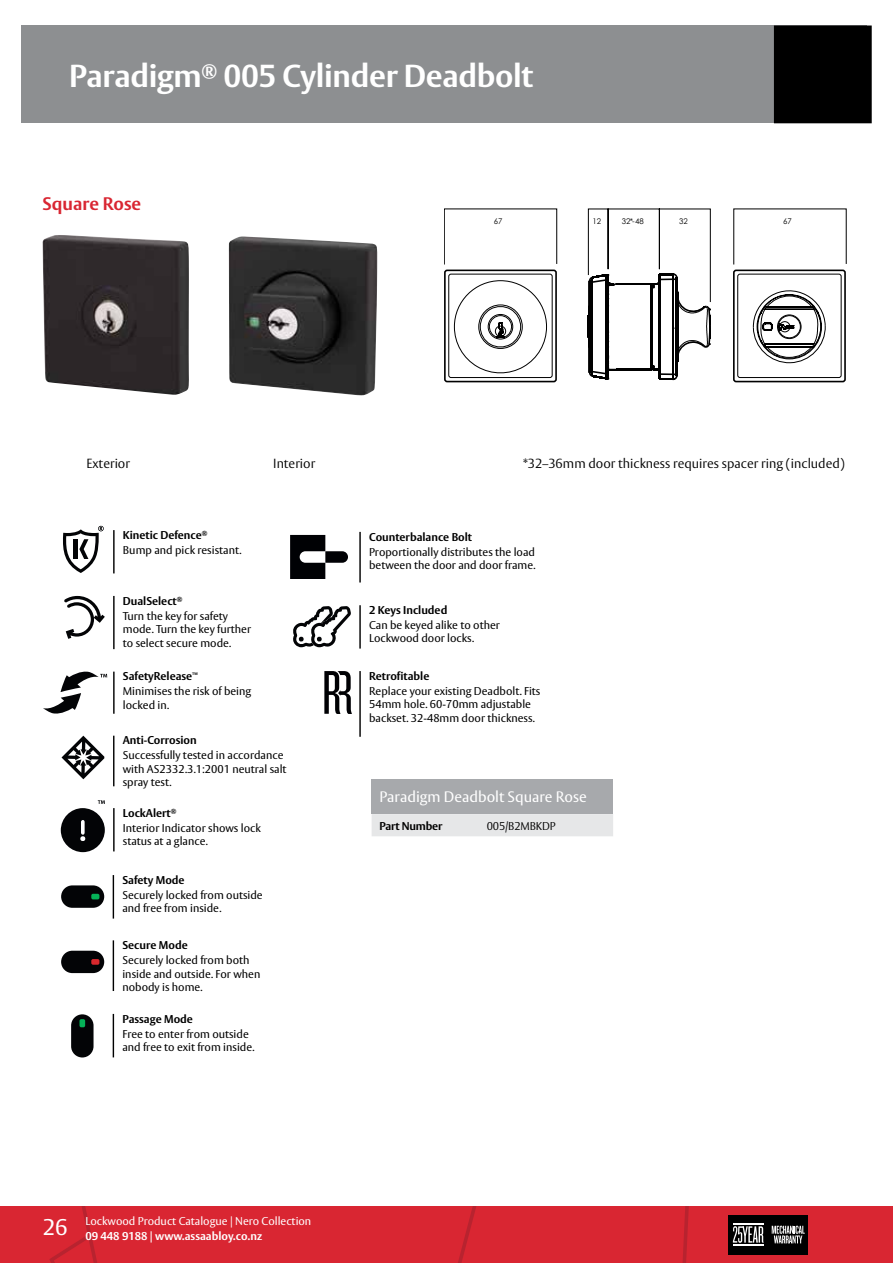
<style>
.page{position:relative;width:893px;height:1263px;background:#fff}
.page>*{position:absolute;margin:0;border:0;box-sizing:border-box;transform-origin:0 0}
.t1{font:700 31.5px "ASSA Vesta";letter-spacing:-.01em;color:#fff}
.t2{font:22.5px "ASSA Vesta";color:#fff}
.t3{font:700 18px "ASSA Vesta";color:#d92632}
.t4{font:15px "ASSA Vesta";color:#fff}
.t5{font:300 13.05px "ASSA Vesta";color:#000}
.t6{font:11.25px/13.5px "ASSA Vesta";color:#000}
.t7{font:700 11.25px "ASSA Vesta";color:#000}
.t8{font:11.25px "ASSA Vesta";color:#fff}
.t9{font:700 11.25px "ASSA Vesta";color:#fff}
.t10{font:300 11.25px "ASSA Vesta";letter-spacing:-.015em;color:#000}
.t11{font:7.8px "Century Gothic";color:#000}
.s1{font-weight:700}
</style>
<div class="page">
<div style="left:0;top:1206px;width:893px;height:57px;background:#d92632"></div>
<svg style="left:57px;top:1206px;width:37px;height:34px"></svg>
<div style="left:728px;top:1215px;width:40px;height:40px;background:#000"></div>
<div style="left:768px;top:1215px;width:40px;height:40px;background:#000"></div>
<svg style="left:772px;top:1225px;width:33px;height:18px"></svg>
<svg style="left:733px;top:1226px;width:30px;height:17px"></svg>
<hr style="left:733px;top:1224px;width:30px;height:1px;background:#fff">
<hr style="left:733px;top:1244px;width:30px;height:1px;background:#fff">
<div style="left:21px;top:26px;width:846px;height:97px;background:#8d8f91"></div>
<div style="left:774px;top:26px;width:98px;height:97px;background:#000"></div>
<img style="left:43px;top:235px;width:146px;height:160px">
<img style="left:228px;top:236px;width:149px;height:159px">
<div style="left:733px;top:270px;width:113px;height:112px;border:2px solid #000;border-radius:2px"></div>
<div style="left:737px;top:274px;width:104px;height:104px;border:1px solid #000;border-radius:2px"></div>
<svg style="left:752px;top:290px;width:74px;height:73px"></svg>
<svg style="left:733px;top:209px;width:113px;height:56px"></svg>
<svg style="left:444px;top:209px;width:267px;height:172px"></svg>
<hr style="left:113px;top:672px;width:2px;height:42px;background:#000">
<svg style="left:43px;top:672px;width:64px;height:42px"></svg>
<hr style="left:113px;top:596px;width:2px;height:53px;background:#000">
<svg style="left:64px;top:596px;width:41px;height:43px"></svg>
<hr style="left:113px;top:530px;width:2px;height:43px;background:#000">
<svg style="left:63px;top:526px;width:41px;height:47px"></svg>
<hr style="left:113px;top:808px;width:2px;height:43px;background:#000">
<svg style="left:61px;top:800px;width:44px;height:52px"></svg>
<hr style="left:113px;top:736px;width:1px;height:50px;background:#000">
<svg style="left:62px;top:736px;width:42px;height:43px"></svg>
<hr style="left:113px;top:875px;width:1px;height:43px;background:#000">
<div style="left:61px;top:885px;width:43px;height:23px;background:#030406;border-radius:11px"></div>
<div style="left:91px;top:894px;width:8px;height:5px;background:#05b258;border-radius:2px"></div>
<hr style="left:113px;top:940px;width:1px;height:51px;background:#000">
<div style="left:61px;top:951px;width:43px;height:22px;background:#030406;border-radius:11px"></div>
<div style="left:91px;top:959px;width:8px;height:6px;background:#d9282d;border-radius:2px"></div>
<hr style="left:113px;top:1014px;width:1px;height:43px;background:#000">
<div style="left:71px;top:1014px;width:23px;height:43px;background:#030406;border-radius:11px"></div>
<div style="left:79px;top:1019px;width:6px;height:8px;background:#05b258;border-radius:2px"></div>
<hr style="left:359px;top:671px;width:2px;height:66px;background:#000">
<svg style="left:324px;top:671px;width:28px;height:43px"></svg>
<hr style="left:359px;top:605px;width:2px;height:44px;background:#000">
<svg style="left:293px;top:606px;width:58px;height:41px"></svg>
<hr style="left:359px;top:532px;width:2px;height:50px;background:#000">
<svg style="left:290px;top:535px;width:58px;height:44px"></svg>
<div style="left:372px;top:779px;width:241px;height:35px;background:#a7a9ac"></div>
<div style="left:372px;top:814px;width:241px;height:22px;background:#e6e7e8"></div>
<h1 class="t1" style="left:69px;top:56px;width:465px">Paradigm<sup>®</sup> 005 Cylinder Deadbolt</h1>
<h3 class="t3" style="left:43px;top:193px;width:100px">Square Rose</h3>
<p class="t11" style="left:494px;top:216px;width:10px">67</p>
<p class="t11" style="left:592px;top:216px;width:10px">12</p>
<p class="t11" style="left:622px;top:216px;width:23px">32*-48</p>
<p class="t11" style="left:679px;top:216px;width:10px">32</p>
<p class="t11" style="left:783px;top:216px;width:10px">67</p>
<p class="t5" style="left:87px;top:456px;width:45px">Exterior</p>
<p class="t5" style="left:273px;top:456px;width:44px">Interior</p>
<p class="t5" style="left:522px;top:456px;width:324px">*32–36mm door thickness requires spacer ring (included)</p>
<p class="t6" style="left:123px;top:528px;width:120px;line-height:15px"><span class="s1">Kinetic Defence</span><sup>®<br></sup>Bump and pick resistant.</p>
<p class="t6" style="left:123px;top:594px;width:107px;line-height:15px"><span class="s1">DualSelect</span><sup>®<br></sup>Turn the key for safety</p>
<p class="t6" style="left:123px;top:623px;width:130px">mode. Turn the key further to select secure mode.</p>
<p class="t6" style="left:123px;top:669px;width:130px;line-height:15px"><span class="s1">SafetyRelease</span><sup>™<br></sup>Minimises the risk of being</p>
<p class="t6" style="left:123px;top:698px;width:48px">locked in.</p>
<p class="t7" style="left:123px;top:733px;width:75px">Anti-Corrosion</p>
<p class="t6" style="left:123px;top:749px;width:165px">Successfully tested in accordance with AS2332.3.1:2001 neutral salt spray test.</p>
<p class="t6" style="left:123px;top:806px;width:139px;line-height:15px"><span class="s1">LockAlert</span><sup>®<br></sup>Interior Indicator shows lock</p>
<p class="t6" style="left:123px;top:835px;width:87px">status at a glance.</p>
<p class="t7" style="left:122px;top:873px;width:64px">Safety Mode</p>
<p class="t6" style="left:122px;top:888px;width:142px">Securely locked from outside and free from inside.</p>
<p class="t7" style="left:122px;top:938px;width:67px">Secure Mode</p>
<p class="t6" style="left:122px;top:954px;width:139px">Securely locked from both inside and outside. For when nobody is home.</p>
<p class="t7" style="left:122px;top:1012px;width:72px">Passage Mode</p>
<p class="t6" style="left:122px;top:1027px;width:134px">Free to enter from outside and free to exit from inside.</p>
<p class="t7" style="left:369px;top:530px;width:105px">Counterbalance Bolt</p>
<p class="t6" style="left:369px;top:545px;width:168px">Proportionally distributes the load between the door and door frame.</p>
<p class="t7" style="left:369px;top:603px;width:80px">2 Keys Included</p>
<p class="t6" style="left:369px;top:619px;width:132px">Can be keyed alike to other<br>Lockwood door locks.</p>
<p class="t7" style="left:369px;top:669px;width:62px">Retrofitable</p>
<p class="t6" style="left:369px;top:684px;width:173px">Replace your existing Deadbolt. Fits<br>54mm hole. 60-70mm adjustable backset. 32-48mm door thickness.</p>
<h3 class="t4" style="left:379px;top:788px;width:209px">Paradigm Deadbolt Square Rose</h3>
<p class="t7" style="left:379px;top:819px;width:64px">Part Number</p>
<p class="t10" style="left:487px;top:819px;width:70px">005/B2MBKDP</p>
<h2 class="t2" style="left:43px;top:1214px;width:26px">26</h2>
<p class="t8" style="left:85px;top:1214px;width:227px">Lockwood Product Catalogue | Nero Collection</p>
<p class="t9" style="left:85px;top:1229px;width:178px">09 448 9188 | www.assaabloy.co.nz</p>
</div>
